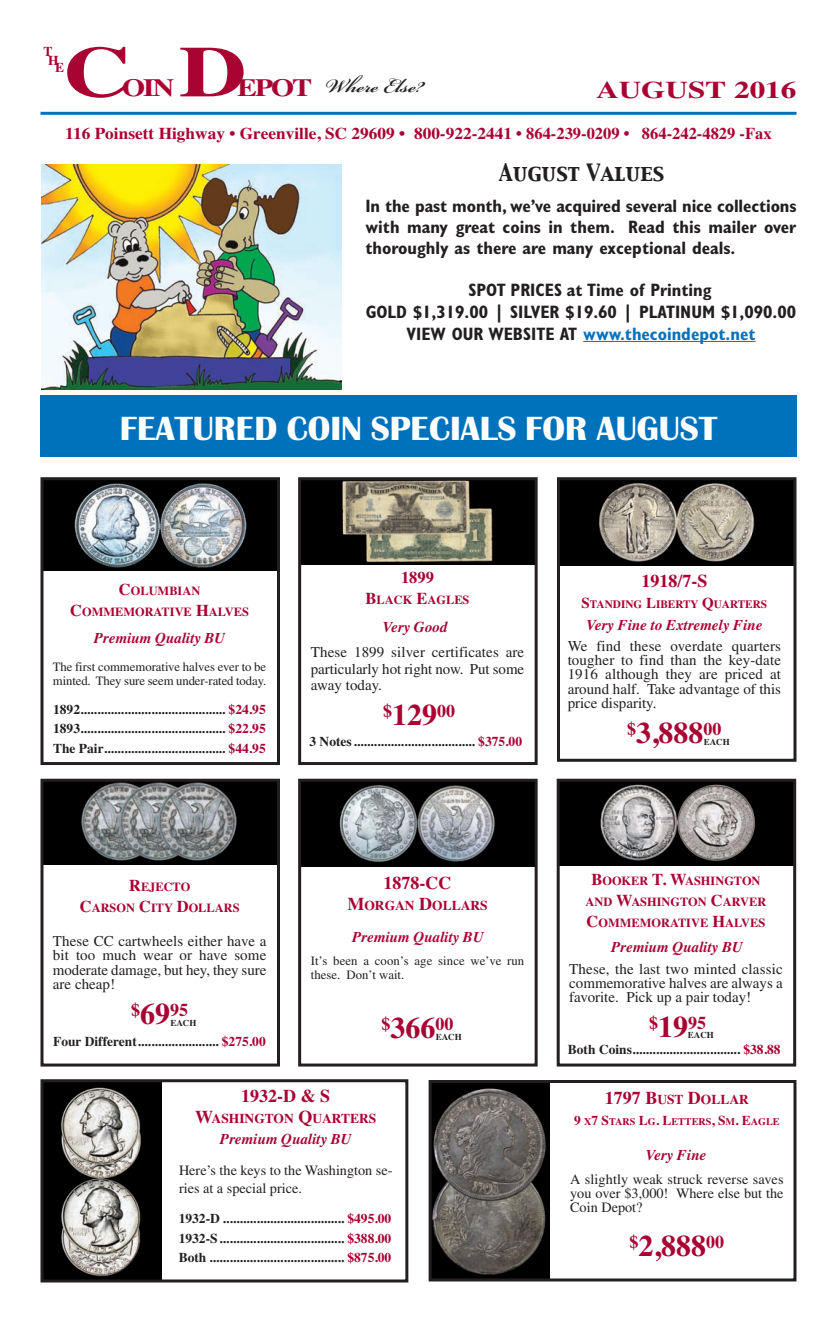
<style>
.page{position:relative;width:837px;height:1323px;background:#fff}
.page>*{position:absolute;margin:0;border:0;box-sizing:border-box;transform-origin:0 0}
.t1{font:700 72px "Times";color:#a90332;scale:1.3 1}
.t2{font:33px "Scotsdale";color:#fff}
.t3{font:700 30px "Times";color:#a90332}
.t4{font:700 30px "Bickham Script Std";color:#231f20}
.t5{font:700 24.75px "Times";letter-spacing:-.065em;color:#a90332;scale:1.2 1}
.t6{font:700 24px "Times";color:#a90332;scale:1.3 1}
.t7{font:21px "Capitals";color:#231f20}
.t8{font:700 condensed 18px/21px "Gill Sans";color:#231f20;text-align:justify}
.t9{font:700 18px "Times";color:#a90332}
.t10{font:700 condensed 18px "Gill Sans";color:#0072bc}
.t11{font:700 16.5px "Times";color:#a90332;scale:1.05 1}
.t12{font:700 16.5px "Times";color:#a90332}
.t13{font:15px/14.2px "Times";color:#231f20;text-align:justify}
.t14{font:italic 700 15px "Times";color:#a90332}
.t15{font:14.25px/14.2px "Times";color:#231f20}
.t16{font:700 13.5px/19.5px "Times";color:#231f20;text-align:justify}
.t17{font:700 13.5px "Times";color:#a90332}
.t18{font:12.75px/14.2px "Times";letter-spacing:-.005em;color:#231f20}
.t19{font:700 12.3px/21px "Times";color:#a90332;text-align:center}
.t20{font:700 11.25px "Times";color:#a90332}
.t21{font:700 10.2px "Times";color:#a90332}
.t22{font:700 9px "Times";color:#231f20}
.s1{color:#231f20}
.s2{font-size:16.5px}
.s3{color:#a90332}
.s4{font-size:30px}
.s5{font-size:15px}
.s6{font-size:18px}
.s7{font-size:13.5px}
</style>
<div class="page">
<hr style="left:40px;top:112px;width:756px;height:3px;background:#0072bc">
<hr style="left:583px;top:341px;width:173px;height:1px;background:#0072bc">
<img style="left:41px;top:165px;width:300px;height:225px">
<div style="left:40px;top:395px;width:757px;height:62px;background:#0072bc"></div>
<img style="left:433px;top:1084px;width:116px;height:193px">
<div style="left:429px;top:1080px;width:367px;height:201px;border:3px solid #231f20"></div>
<img style="left:44px;top:1083px;width:117px;height:195px">
<div style="left:40px;top:1079px;width:368px;height:203px;border:3px solid #231f20"></div>
<img style="left:302px;top:783px;width:232px;height:84px">
<div style="left:298px;top:779px;width:240px;height:288px;border:3px solid #231f20"></div>
<img style="left:561px;top:481px;width:231px;height:84px">
<div style="left:557px;top:477px;width:239px;height:285px;border:3px solid #231f20"></div>
<img style="left:44px;top:783px;width:232px;height:82px">
<div style="left:40px;top:779px;width:240px;height:288px;border:3px solid #231f20"></div>
<img style="left:561px;top:783px;width:231px;height:83px">
<div style="left:557px;top:779px;width:239px;height:288px;border:3px solid #231f20"></div>
<img style="left:302px;top:481px;width:232px;height:84px">
<div style="left:298px;top:477px;width:240px;height:288px;border:3px solid #231f20"></div>
<img style="left:44px;top:481px;width:232px;height:90px">
<div style="left:40px;top:477px;width:240px;height:288px;border:3px solid #231f20"></div>
<p class="t17" style="left:44px;top:43px;width:11px">T</p>
<p class="t17" style="left:48px;top:52px;width:12px">H</p>
<p class="t17" style="left:55px;top:59px;width:11px">E</p>
<h1 class="t1" style="left:64px;top:29px;width:53px">C</h1>
<h1 class="t1" style="left:179px;top:29px;width:53px">D</h1>
<h3 class="t5" style="left:122px;top:73px;width:45px">OIN</h3>
<h3 class="t5" style="left:237px;top:73px;width:64px">EPOT</h3>
<h3 class="t4" style="left:325px;top:64px;width:100px">Where Else?</h3>
<h3 class="t6" style="left:596px;top:75px;width:156px">AUGUST 2016</h3>
<p class="t11" style="left:65px;top:124px;width:674px">116 Poinsett Highway • Greenville, SC 29609 • 800-922-2441 • 864-239-0209 • 864-242-4829 -Fax</p>
<h3 class="t7" style="left:499px;top:161px;width:167px">August Values</h3>
<h3 class="t8" style="left:365px;top:197px;width:433px">In the past month, we’ve acquired several nice collections with many great coins in them. Read this mailer over thoroughly as there are many exceptional deals.</h3>
<h3 class="t8" style="left:469px;top:281px;width:244px">SPOT PRICES at Time of Printing</h3>
<h3 class="t8" style="left:366px;top:303px;width:432px">GOLD $1,319.00 | SILVER $19.60 | PLATINUM $1,090.00</h3>
<h3 class="t10" style="left:406px;top:327px;width:351px"><span class="s1">VIEW OUR WEBSITE AT</span> www.thecoindepot.net</h3>
<h2 class="t2" style="left:120px;top:411px;width:599px">FEATURED COIN SPECIALS FOR AUGUST</h2>
<p class="t19" style="left:70px;top:580px;width:180px"><span class="s2">C</span>OLUMBIAN<br><span class="s2">C</span>OMMEMORATIVE <span class="s2">H</span>ALVES</p>
<p class="t14" style="left:94px;top:629px;width:133px">Premium Quality BU</p>
<p class="t18" style="left:53px;top:661px;width:215px">The first commemorative halves ever to be minted. They sure seem under-rated today.</p>
<p class="t16" style="left:53px;top:699px;width:214px">1892........................................... <span class="s3">$24.95<br></span>1893........................................... <span class="s3">$22.95<br></span>The Pair.................................... <span class="s3">$44.95</span></p>
<p class="t12" style="left:401px;top:568px;width:34px">1899</p>
<p class="t19" style="left:366px;top:590px;width:105px"><span class="s2">B</span>LACK <span class="s2">E</span>AGLES</p>
<p class="t14" style="left:383px;top:618px;width:66px">Very Good</p>
<p class="t13" style="left:311px;top:645px;width:215px;line-height:16.5px">These 1899 silver certificates are particularly hot right now. Put some away today.</p>
<h3 class="t9" style="left:383px;top:700px;width:74px">$<span class="s4">129</span>00</h3>
<p class="t16" style="left:309px;top:732px;width:214px">3 Notes.................................... <span class="s3">$375.00</span></p>
<h3 class="t9" style="left:641px;top:570px;width:68px">1918/7-S</h3>
<p class="t20" style="left:582px;top:597px;width:187px"><span class="s5">S</span>TANDING <span class="s5">L</span>IBERTY <span class="s5">Q</span>UARTERS</p>
<p class="t14" style="left:586px;top:616px;width:177px">Very Fine to Extremely Fine</p>
<p class="t13" style="left:568px;top:640px;width:215px">We find these overdate quarters tougher to find than the key-date 1916 although they are priced at around half. Take advantage of this price disparity.</p>
<h3 class="t3" style="left:627px;top:716px;width:96px"><sup>$</sup>3,888<sup>00</sup></h3>
<p class="t22" style="left:704px;top:737px;width:28px">EACH</p>
<p class="t19" style="left:80px;top:876px;width:161px"><span class="s2">R</span>EJECTO<br><span class="s2">C</span>ARSON <span class="s2">C</span>ITY <span class="s2">D</span>OLLARS</p>
<h3 class="t9" style="left:384px;top:872px;width:69px">1878-CC</h3>
<p class="t17" style="left:347px;top:897px;width:142px"><span class="s6">M</span>ORGAN <span class="s6">D</span>OLLARS</p>
<p class="t13" style="left:53px;top:935px;width:215px">These CC cartwheels either have a bit too much wear or have some moderate damage, but hey, they sure are cheap!</p>
<p class="t14" style="left:352px;top:928px;width:133px">Premium Quality BU</p>
<p class="t18" style="left:311px;top:954px;width:215px">It’s been a coon’s age since we’ve run these. Don’t wait.</p>
<h3 class="t9" style="left:131px;top:1000px;width:58px">$<span class="s4">69</span>95</h3>
<p class="t22" style="left:170px;top:1018px;width:28px">EACH</p>
<p class="t16" style="left:53px;top:1031px;width:214px">Four Different........................ <span class="s3">$275.00</span></p>
<h3 class="t9" style="left:382px;top:1013px;width:73px">$<span class="s4">366</span>00</h3>
<p class="t22" style="left:436px;top:1031px;width:28px">EACH</p>
<h3 class="t9" style="left:241px;top:1086px;width:90px">1932-D &amp; S</h3>
<p class="t17" style="left:195px;top:1111px;width:183px"><span class="s6">W</span>ASHINGTON <span class="s6">Q</span>UARTERS</p>
<p class="t14" style="left:220px;top:1130px;width:133px">Premium Quality BU</p>
<p class="t15" style="left:179px;top:1163px;width:215px;line-height:18px">Here’s the keys to the Washington se&shy;ries at a special price.</p>
<p class="t16" style="left:179px;top:1209px;width:214px">1932-D .................................... <span class="s3">$495.00<br></span>1932-S..................................... <span class="s3">$388.00<br></span>Both ........................................ <span class="s3">$875.00</span></p>
<p class="t19" style="left:586px;top:870px;width:182px"><span class="s2">B</span>OOKER <span class="s2">T. W</span>ASHINGTON<br>AND <span class="s2">W</span>ASHINGTON <span class="s2">C</span>ARVER<br><span class="s2">C</span>OMMEMORATIVE <span class="s2">H</span>ALVES</p>
<p class="t14" style="left:611px;top:938px;width:133px">Premium Quality BU</p>
<p class="t13" style="left:569px;top:963px;width:215px">These, the last two minted classic commemorative halves are always a favorite. Pick up a pair today!</p>
<h3 class="t9" style="left:649px;top:1012px;width:59px">$<span class="s4">19</span>95</h3>
<p class="t16" style="left:568px;top:1039px;width:214px">Both Coins................................ <span class="s3">$38.88</span></p>
<p class="t22" style="left:688px;top:1030px;width:28px">EACH</p>
<p class="t17" style="left:605px;top:1092px;width:146px"><span class="s6">1797 B</span>UST <span class="s6">D</span>OLLAR</p>
<p class="t21" style="left:574px;top:1116px;width:207px"><span class="s7">9</span> X<span class="s7">7 S</span>TARS <span class="s7">L</span>G<span class="s7">. L</span>ETTERS<span class="s7">, S</span>M<span class="s7">. E</span>AGLE</p>
<p class="t14" style="left:646px;top:1146px;width:62px">Very Fine</p>
<p class="t15" style="left:570px;top:1173px;width:215px;text-align:justify">A slightly weak struck reverse saves you over $3,000! Where else but the Coin Depot?</p>
<h3 class="t3" style="left:630px;top:1228px;width:96px"><sup>$</sup>2,888<sup>00</sup></h3>
</div>
